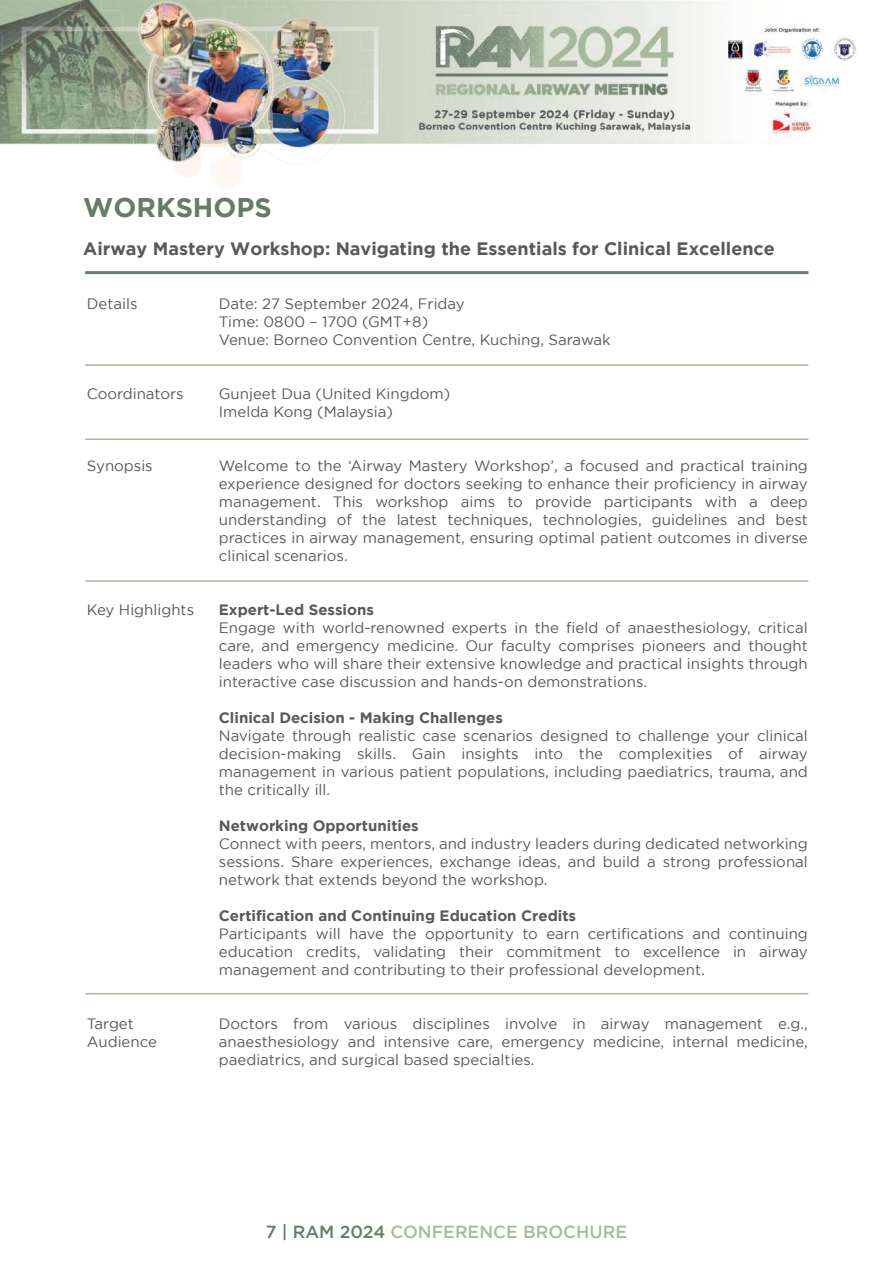
<style>
.page{position:relative;width:893px;height:1263px;background:#fff}
.page>*{position:absolute;margin:0;border:0;box-sizing:border-box;transform-origin:0 0}
.t1{font:700 27px "Gotham";color:#667b68}
.t2{font:700 18px "Gotham";color:#58595b}
.t3{font:500 17.55px "Gotham";color:#a7bb9d}
.t4{font:15px/18px "Gotham";color:#58595b;text-align:justify}
.t5{font:700 15px "Gotham";color:#58595b}
.s1{color:#667b68}
</style>
<div class="page">
<img style="left:0;top:0;width:856px;height:995px">
<hr style="left:85px;top:271px;width:723px;height:3px;background:#677d6b">
<hr style="left:85px;top:364px;width:723px;height:2px;background:#a5b99b">
<hr style="left:85px;top:438px;width:723px;height:2px;background:#a5b99b">
<hr style="left:85px;top:580px;width:723px;height:2px;background:#a5b99b">
<hr style="left:85px;top:993px;width:723px;height:1px;background:#a5b99b">
<h1 class="t1" style="left:83px;top:192px;width:190px">WORKSHOPS</h1>
<p class="t2" style="left:83px;top:239px;width:693px">Airway Mastery Workshop: Navigating the Essentials for Clinical Excellence</p>
<p class="t4" style="left:87px;top:294px;width:52px">Details</p>
<p class="t4" style="left:219px;top:294px;width:393px;text-align:left">Date: 27 September 2024, Friday<br>Time: 0800 – 1700 (GMT+8)<br>Venue: Borneo Convention Centre, Kuching, Sarawak</p>
<p class="t4" style="left:87px;top:384px;width:98px">Coordinators</p>
<p class="t4" style="left:219px;top:384px;width:233px">Gunjeet Dua (United Kingdom)<br>Imelda Kong (Malaysia)</p>
<p class="t4" style="left:87px;top:456px;width:68px">Synopsis</p>
<p class="t4" style="left:219px;top:456px;width:590px">Welcome to the ‘Airway Mastery Workshop’, a focused and practical training experience designed for doctors seeking to enhance their proficiency in airway management. This workshop aims to provide participants with a deep understanding of the latest techniques, technologies, guidelines and best practices in airway management, ensuring optimal patient outcomes in diverse clinical scenarios.</p>
<p class="t4" style="left:87px;top:600px;width:109px">Key Highlights</p>
<p class="t5" style="left:219px;top:601px;width:157px">Expert-Led Sessions</p>
<p class="t4" style="left:219px;top:618px;width:590px">Engage with world-renowned experts in the field of anaesthesiology, critical care, and emergency medicine. Our faculty comprises pioneers and thought leaders who will share their extensive knowledge and practical insights through interactive case discussion and hands-on demonstrations.</p>
<p class="t5" style="left:219px;top:709px;width:286px">Clinical Decision - Making Challenges</p>
<p class="t4" style="left:219px;top:726px;width:590px">Navigate through realistic case scenarios designed to challenge your clinical decision-making skills. Gain insights into the complexities of airway management in various patient populations, including paediatrics, trauma, and the critically ill.</p>
<p class="t5" style="left:219px;top:817px;width:201px">Networking Opportunities</p>
<p class="t4" style="left:219px;top:834px;width:590px">Connect with peers, mentors, and industry leaders during dedicated networking sessions. Share experiences, exchange ideas, and build a strong professional network that extends beyond the workshop.</p>
<p class="t5" style="left:219px;top:907px;width:359px">Certification and Continuing Education Credits</p>
<p class="t4" style="left:219px;top:924px;width:590px">Participants will have the opportunity to earn certifications and continuing education credits, validating their commitment to excellence in airway management and contributing to their professional development.</p>
<p class="t4" style="left:87px;top:1014px;width:72px">Target<br>Audience</p>
<p class="t4" style="left:219px;top:1014px;width:590px">Doctors from various disciplines involve in airway management e.g., anaesthesiology and intensive care, emergency medicine, internal medicine, paediatrics, and surgical based specialties.</p>
<p class="t3" style="left:266px;top:1222px;width:363px"><span class="s1">7 | RAM 2024</span> CONFERENCE BROCHURE</p>
</div>
